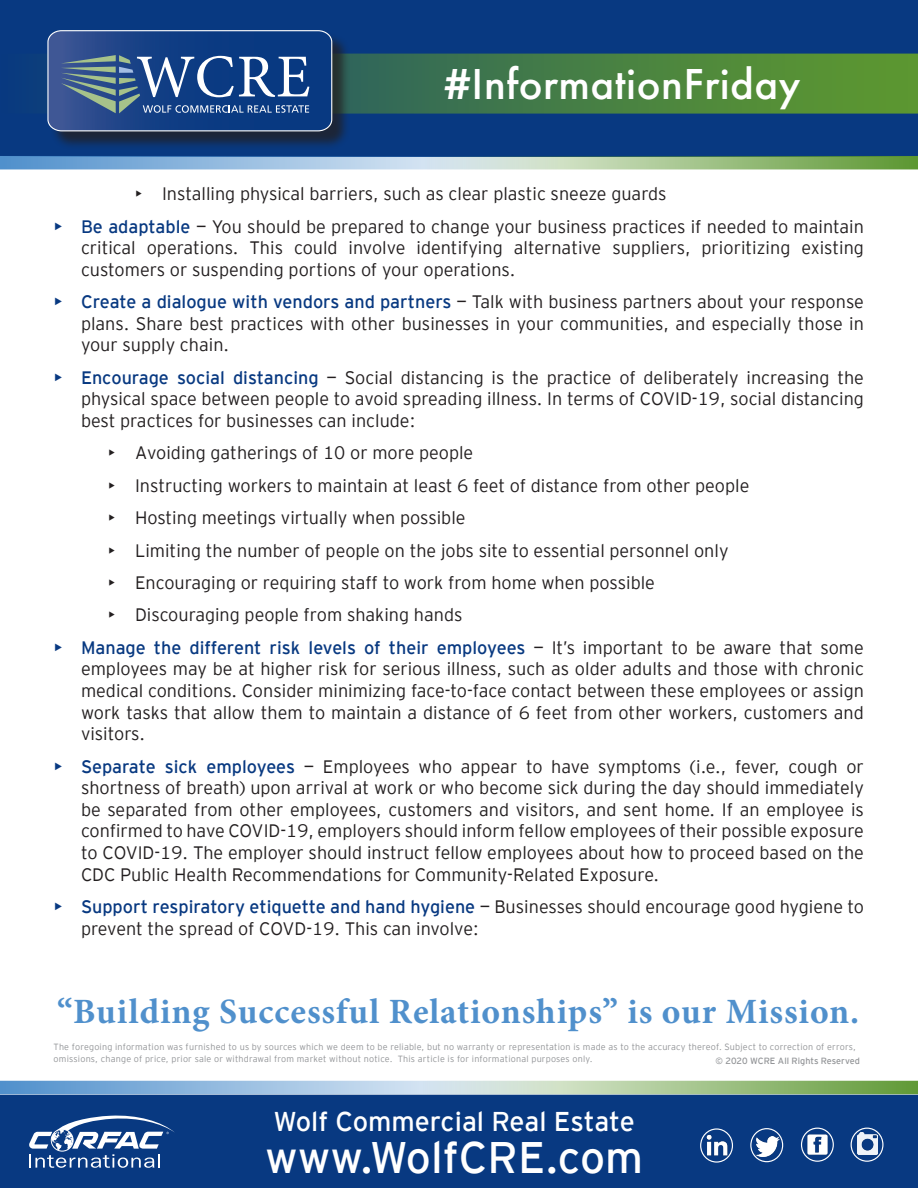
<style>
.page{position:relative;width:918px;height:1188px;background:#fff}
.page>*{position:absolute;margin:0;border:0;box-sizing:border-box;transform-origin:0 0}
.t1{font:500 45px "Futura PT";letter-spacing:.01em;color:#fff}
.t2{font:44.1px "EY Interstate";color:#fff}
.t3{font:700 35.55px "Minion Pro";letter-spacing:.025em;color:#5090cc}
.t4{font:27.15px "EY Interstate";color:#fff}
.t5{font:300 18px/21.6px "EY Interstate";color:#231f20;text-align:justify}
.t6{font:300 9px/12px "EY Interstate";letter-spacing:.02em;color:#939598}
.t7{font:9px "EY Interstate";color:#939598}
.s1{font-weight:400;color:#083981}
</style>
<div class="page">
<div style="left:0;top:0;width:918px;height:157px;background:#083981"></div>
<div style="left:0;top:1095px;width:918px;height:93px;background:#083981"></div>
<svg style="left:351px;top:54px;width:567px;height:60px;background:#488142"></svg>
<div style="left:50px;top:33px;width:301px;height:117px;background:#231f20;opacity:.75"></div>
<svg style="left:47px;top:30px;width:285px;height:101px"></svg>
<svg style="left:558px;top:156px;width:360px;height:13px;background:#8fb677"></svg>
<svg style="left:0;top:156px;width:558px;height:13px;background:#98bcd9"></svg>
<svg style="left:29px;top:1116px;width:146px;height:52px"></svg>
<img style="left:705px;top:1132px;width:25px;height:25px">
<div style="left:700px;top:1128px;width:33px;height:35px;border:1px solid #fff;border-radius:50%"></div>
<img style="left:756px;top:1137px;width:24px;height:19px">
<div style="left:750px;top:1128px;width:33px;height:34px;border:1px solid #fff;border-radius:50%"></div>
<img style="left:806px;top:1133px;width:22px;height:22px">
<div style="left:801px;top:1128px;width:33px;height:34px;border:1px solid #fff;border-radius:50%"></div>
<div style="left:851px;top:1128px;width:32px;height:34px;border:1px solid #fff;border-radius:50%"></div>
<img style="left:857px;top:1132px;width:21px;height:23px">
<svg style="left:557px;top:1081px;width:361px;height:13px;background:#99bd7e"></svg>
<svg style="left:0;top:1081px;width:557px;height:13px;background:#a1c3de"></svg>
<h1 class="t1" style="left:444px;top:57px;width:358px">#InformationFriday</h1>
<p class="t5" style="left:135px;top:182px;width:533px">• Installing physical barriers, such as clear plastic sneeze guards</p>
<p class="t5" style="left:81px;top:214px;width:785px;text-indent:-27px"><span class="s1">• Be adaptable</span> — You should be prepared to change your business practices if needed to maintain critical operations. This could involve identifying alternative suppliers, prioritizing existing customers or suspending portions of your operations.</p>
<p class="t5" style="left:81px;top:290px;width:785px;text-indent:-27px"><span class="s1">• Create a dialogue with vendors and partners</span> — Talk with business partners about your response plans. Share best practices with other businesses in your communities, and especially those in your supply chain.</p>
<p class="t5" style="left:81px;top:366px;width:785px;text-indent:-27px"><span class="s1">• Encourage social distancing</span> — Social distancing is the practice of deliberately increasing the physical space between people to avoid spreading illness. In terms of COVID-19, social distancing best practices for businesses can include:</p>
<p class="t5" style="left:108px;top:441px;width:367px">• Avoiding gatherings of 10 or more people</p>
<p class="t5" style="left:108px;top:474px;width:643px">• Instructing workers to maintain at least 6 feet of distance from other people</p>
<p class="t5" style="left:108px;top:506px;width:359px">• Hosting meetings virtually when possible</p>
<p class="t5" style="left:108px;top:538px;width:622px">• Limiting the number of people on the jobs site to essential personnel only</p>
<p class="t5" style="left:108px;top:571px;width:549px">• Encouraging or requiring staff to work from home when possible</p>
<p class="t5" style="left:108px;top:603px;width:356px">• Discouraging people from shaking hands</p>
<p class="t5" style="left:81px;top:636px;width:785px;text-indent:-27px"><span class="s1">• Manage the different risk levels of their employees</span> — It’s important to be aware that some employees may be at higher risk for serious illness, such as older adults and those with chronic medical conditions. Consider minimizing face-to-face contact between these employees or assign work tasks that allow them to maintain a distance of 6 feet from other workers, customers and visitors.</p>
<p class="t5" style="left:81px;top:754px;width:785px;text-indent:-27px"><span class="s1">• Separate sick employees</span> — Employees who appear to have symptoms (i.e., fever, cough or shortness of breath) upon arrival at work or who become sick during the day should immediately be separated from other employees, customers and visitors, and sent home. If an employee is confirmed to have COVID-19, employers should inform fellow employees of their possible exposure to COVID-19. The employer should instruct fellow employees about how to proceed based on the CDC Public Health Recommendations for Community-Related Exposure.</p>
<p class="t5" style="left:81px;top:895px;width:785px;text-indent:-27px"><span class="s1">• Support respiratory etiquette and hand hygiene</span> — Businesses should encourage good hygiene to prevent the spread of COVD-19. This can involve:</p>
<h3 class="t3" style="left:57px;top:986px;width:804px">“Building Successful Relationships” is our Mission.</h3>
<p class="t6" style="left:54px;top:1040px;width:804px">The foregoing information was furnished to us by sources which we deem to be reliable, but no warranty or representation is made as to the accuracy thereof. Subject to correction of errors, omissions, change of price, prior sale or withdrawal from market without notice. This article is for informational purposes only.</p>
<p class="t7" style="left:716px;top:1054px;width:146px">© 2020 WCRE All Rights Reserved</p>
<h3 class="t4" style="left:274px;top:1102px;width:363px">Wolf Commercial Real Estate</h3>
<h2 class="t2" style="left:265px;top:1126px;width:380px">www.WolfCRE.com</h2>
</div>
